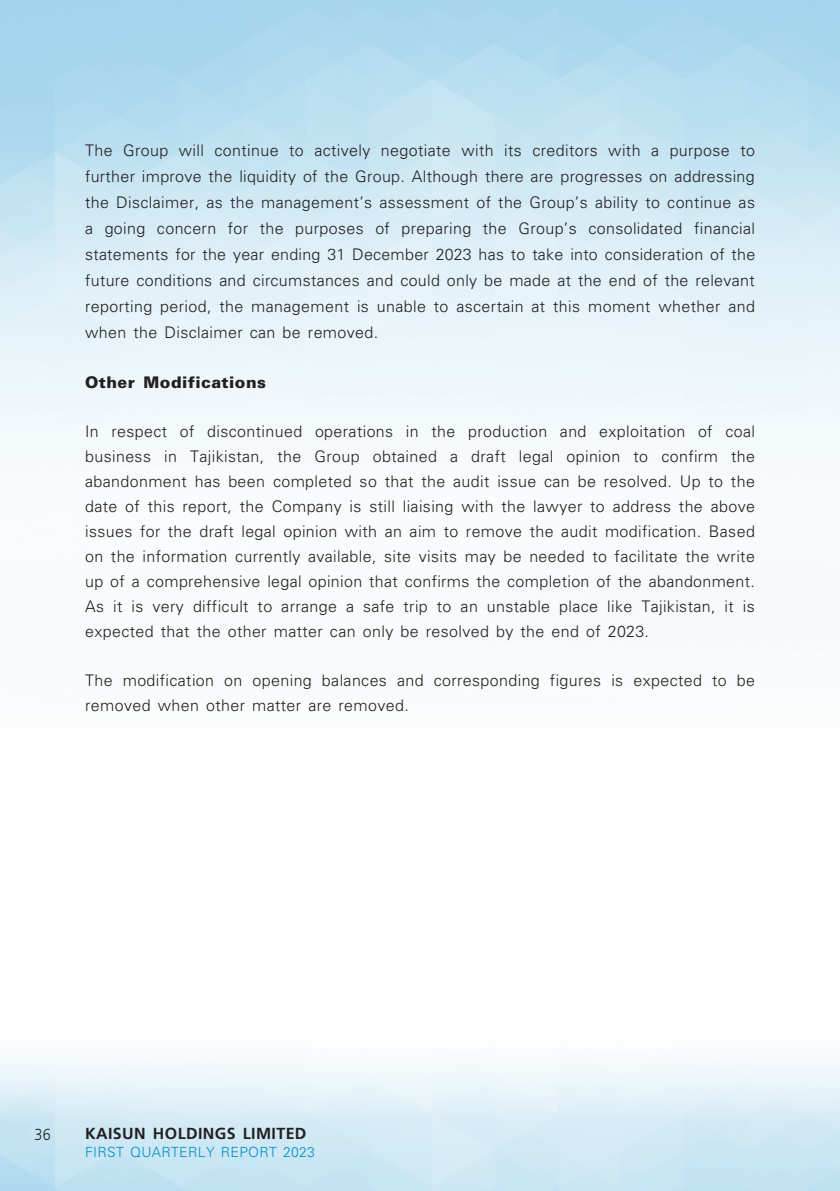
<style>
.page{position:relative;width:840px;height:1191px;background:#fff}
.page>*{position:absolute;margin:0;border:0;box-sizing:border-box;transform-origin:0 0}
._01_Body_Text{font:300 16px/25px "Univers LT Std";letter-spacing:.025em;color:#231f20;text-align:justify}
.t1{font:700 16px "Frutiger LT Std";letter-spacing:.025em;color:#231f20}
._04___H2{font:900 16px "Univers LT Std";letter-spacing:.025em;color:#231f20}
.t2{font:300 16px "Frutiger LT Std";color:#231f20;scale:.9 1}
.t3{font:300 14px "Univers LT Std";letter-spacing:.025em;color:#0090c6}
</style>
<div class="page">
<p class="_01_Body_Text" style="left:85px;top:137px;width:671px;line-height:26px">The Group will continue to actively negotiate with its creditors with a purpose to further improve the liquidity of the Group. Although there are progresses on addressing the Disclaimer, as the management’s assessment of the Group’s ability to continue as a going concern for the purposes of preparing the Group’s consolidated financial statements for the year ending 31 December 2023 has to take into consideration of the future conditions and circumstances and could only be made at the end of the relevant reporting period, the management is unable to ascertain at this moment whether and when the Disclaimer can be removed.</p>
<p class="_04___H2" style="left:85px;top:372px;width:182px">Other Modifications</p>
<p class="_01_Body_Text" style="left:85px;top:419px;width:671px">In respect of discontinued operations in the production and exploitation of coal business in Tajikistan, the Group obtained a draft legal opinion to confirm the abandonment has been completed so that the audit issue can be resolved. Up to the date of this report, the Company is still liaising with the lawyer to address the above issues for the draft legal opinion with an aim to remove the audit modification. Based on the information currently available, site visits may be needed to facilitate the write up of a comprehensive legal opinion that confirms the completion of the abandonment.<br>As it is very difficult to arrange a safe trip to an unstable place like Tajikistan, it is expected that the other matter can only be resolved by the end of 2023.</p>
<p class="_01_Body_Text" style="left:85px;top:668px;width:671px">The modification on opening balances and corresponding figures is expected to be removed when other matter are removed.</p>
<p class="t2" style="left:34px;top:1125px;width:20px">36</p>
<p class="t1" style="left:85px;top:1124px;width:223px">KAISUN HOLDINGS LIMITED</p>
<p class="t3" style="left:85px;top:1143px;width:231px">FIRST QUARTERLY REPORT 2023</p>
</div>
